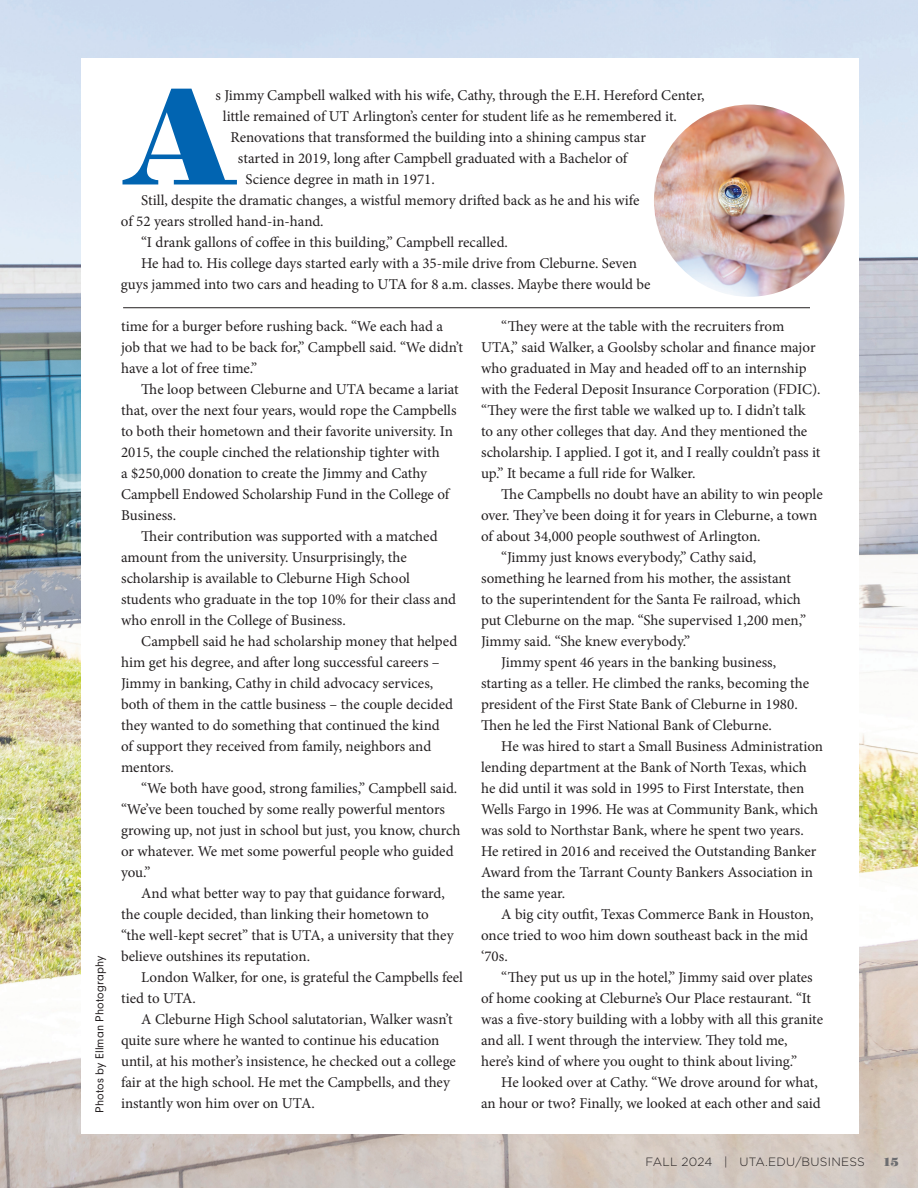
<style>
.page{position:relative;width:918px;height:1188px;background:#fff}
.page>*{position:absolute;margin:0;border:0;box-sizing:border-box;transform-origin:0 0}
.t1{font:138.75px "Sybarite Small";color:#0164b1}
.t2{font:15px/21px "Minion Pro";letter-spacing:-.005em;color:#231f20}
.t3{font:300 12px "Gotham";letter-spacing:.02em;color:#231f20}
.t4{font:12px "Neuzeit Gro";letter-spacing:.01em;color:#231f20}
.t5{font:12px "Sybarite Small";color:#6c6d70}
</style>
<div class="page">
<img style="left:0;top:0;width:918px;height:1188px">
<div style="left:81px;top:58px;width:778px;height:1076px;background:#fff"></div>
<img style="left:654px;top:105px;width:191px;height:192px">
<hr style="left:123px;top:307px;width:687px;height:1px;background:#231f20">
<p class="t4" style="left:93px;top:1113px;width:159px;rotate:-90deg">Photos by Ellman Photography</p>
<h1 class="t1" style="left:122px;top:49px;width:116px">A</h1>
<p class="t2" style="left:215px;top:85px;width:491px">s Jimmy Campbell walked with his wife, Cathy, through the E.H. Hereford Center,</p>
<p class="t2" style="left:223px;top:106px;width:456px">little remained of UT Arlington’s center for student life as he remembered it.</p>
<p class="t2" style="left:230px;top:127px;width:417px">Renovations that transformed the building into a shining campus star</p>
<p class="t2" style="left:238px;top:148px;width:391px">started in 2019, long after Campbell graduated with a Bachelor of</p>
<p class="t2" style="left:245px;top:169px;width:191px">Science degree in math in 1971.</p>
<p class="t2" style="left:141px;top:190px;width:500px">Still, despite the dramatic changes, a wistful memory drifted back as he and his wife</p>
<p class="t2" style="left:121px;top:211px;width:204px">of 52 years strolled hand-in-hand.</p>
<p class="t2" style="left:141px;top:232px;width:368px">“I drank gallons of coffee in this building,” Campbell recalled.</p>
<p class="t2" style="left:141px;top:253px;width:497px">He had to. His college days started early with a 35-mile drive from Cleburne. Seven</p>
<p class="t2" style="left:121px;top:274px;width:531px">guys jammed into two cars and heading to UTA for 8 a.m. classes. Maybe there would be</p>
<p class="t2" style="left:121px;top:316px;width:344px">time for a burger before rushing back. “We each had a job that we had to be back for,” Campbell said. “We didn’t have a lot of free time.”</p>
<p class="t2" style="left:121px;top:379px;width:339px;text-indent:20px">The loop between Cleburne and UTA became a lariat that, over the next four years, would rope the Campbells to both their hometown and their favorite university. In 2015, the couple cinched the relationship tighter with<br>a $250,000 donation to create the Jimmy and Cathy Campbell Endowed Scholarship Fund in the College of Business.</p>
<p class="t2" style="left:121px;top:526px;width:337px;text-indent:20px">Their contribution was supported with a matched amount from the university. Unsurprisingly, the scholarship is available to Cleburne High School students who graduate in the top 10% for their class and who enroll in the College of Business.</p>
<p class="t2" style="left:121px;top:631px;width:338px;text-indent:20px">Campbell said he had scholarship money that helped him get his degree, and after long successful careers – Jimmy in banking, Cathy in child advocacy services, both of them in the cattle business – the couple decided they wanted to do something that continued the kind<br>of support they received from family, neighbors and mentors.</p>
<p class="t2" style="left:121px;top:778px;width:341px;text-indent:20px">“We both have good, strong families,” Campbell said. “We’ve been touched by some really powerful mentors growing up, not just in school but just, you know, church or whatever. We met some powerful people who guided you.”</p>
<p class="t2" style="left:121px;top:883px;width:334px;text-indent:20px">And what better way to pay that guidance forward, the couple decided, than linking their hometown to “the well-kept secret” that is UTA, a university that they believe outshines its reputation.</p>
<p class="t2" style="left:121px;top:967px;width:343px;text-indent:20px">London Walker, for one, is grateful the Campbells feel tied to UTA.</p>
<p class="t2" style="left:121px;top:1009px;width:336px;text-indent:20px">A Cleburne High School salutatorian, Walker wasn’t quite sure where he wanted to continue his education until, at his mother’s insistence, he checked out a college fair at the high school. He met the Campbells, and they instantly won him over on UTA.</p>
<p class="t2" style="left:481px;top:316px;width:341px;text-indent:20px">“They were at the table with the recruiters from UTA,” said Walker, a Goolsby scholar and finance major who graduated in May and headed off to an internship with the Federal Deposit Insurance Corporation (FDIC). “They were the first table we walked up to. I didn’t talk to any other colleges that day. And they mentioned the scholarship. I applied. I got it, and I really couldn’t pass it up.” It became a full ride for Walker.</p>
<p class="t2" style="left:501px;top:484px;width:323px">The Campbells no doubt have an ability to win people</p>
<p class="t2" style="left:481px;top:505px;width:338px">over. They’ve been doing it for years in Cleburne, a town</p>
<p class="t2" style="left:481px;top:526px;width:281px">of about 34,000 people southwest of Arlington.</p>
<p class="t2" style="left:501px;top:547px;width:256px">“Jimmy just knows everybody,” Cathy said,</p>
<p class="t2" style="left:481px;top:568px;width:311px">something he learned from his mother, the assistant</p>
<p class="t2" style="left:481px;top:589px;width:321px">to the superintendent for the Santa Fe railroad, which</p>
<p class="t2" style="left:481px;top:610px;width:326px">put Cleburne on the map. “She supervised 1,200 men,”</p>
<p class="t2" style="left:481px;top:631px;width:211px">Jimmy said. “She knew everybody.”</p>
<p class="t2" style="left:501px;top:652px;width:276px">Jimmy spent 46 years in the banking business,</p>
<p class="t2" style="left:481px;top:673px;width:330px">starting as a teller. He climbed the ranks, becoming the</p>
<p class="t2" style="left:481px;top:694px;width:318px">president of the First State Bank of Cleburne in 1980.</p>
<p class="t2" style="left:481px;top:715px;width:292px">Then he led the First National Bank of Cleburne.</p>
<p class="t2" style="left:501px;top:736px;width:323px">He was hired to start a Small Business Administration</p>
<p class="t2" style="left:481px;top:757px;width:327px">lending department at the Bank of North Texas, which</p>
<p class="t2" style="left:481px;top:778px;width:325px">he did until it was sold in 1995 to First Interstate, then</p>
<p class="t2" style="left:481px;top:799px;width:339px">Wells Fargo in 1996. He was at Community Bank, which</p>
<p class="t2" style="left:481px;top:820px;width:324px">was sold to Northstar Bank, where he spent two years.</p>
<p class="t2" style="left:481px;top:841px;width:337px">He retired in 2016 and received the Outstanding Banker</p>
<p class="t2" style="left:481px;top:862px;width:334px">Award from the Tarrant County Bankers Association in</p>
<p class="t2" style="left:481px;top:883px;width:86px">the same year.</p>
<p class="t2" style="left:501px;top:904px;width:314px">A big city outfit, Texas Commerce Bank in Houston,</p>
<p class="t2" style="left:481px;top:925px;width:328px">once tried to woo him down southeast back in the mid</p>
<p class="t2" style="left:481px;top:946px;width:28px">‘70s.</p>
<p class="t2" style="left:501px;top:967px;width:313px">“They put us up in the hotel,” Jimmy said over plates</p>
<p class="t2" style="left:481px;top:988px;width:331px">of home cooking at Cleburne’s Our Place restaurant. “It</p>
<p class="t2" style="left:481px;top:1009px;width:343px">was a five-story building with a lobby with all this granite</p>
<p class="t2" style="left:481px;top:1030px;width:308px">and all. I went through the interview. They told me,</p>
<p class="t2" style="left:481px;top:1051px;width:318px">here’s kind of where you ought to think about living.”</p>
<p class="t2" style="left:501px;top:1072px;width:318px">He looked over at Cathy. “We drove around for what,</p>
<p class="t2" style="left:481px;top:1093px;width:341px">an hour or two? Finally, we looked at each other and said</p>
<p class="t3" style="left:646px;top:1154px;width:221px">FALL 2024 | UTA.EDU/BUSINESS</p>
<p class="t5" style="left:884px;top:1154px;width:16px">15</p>
</div>
